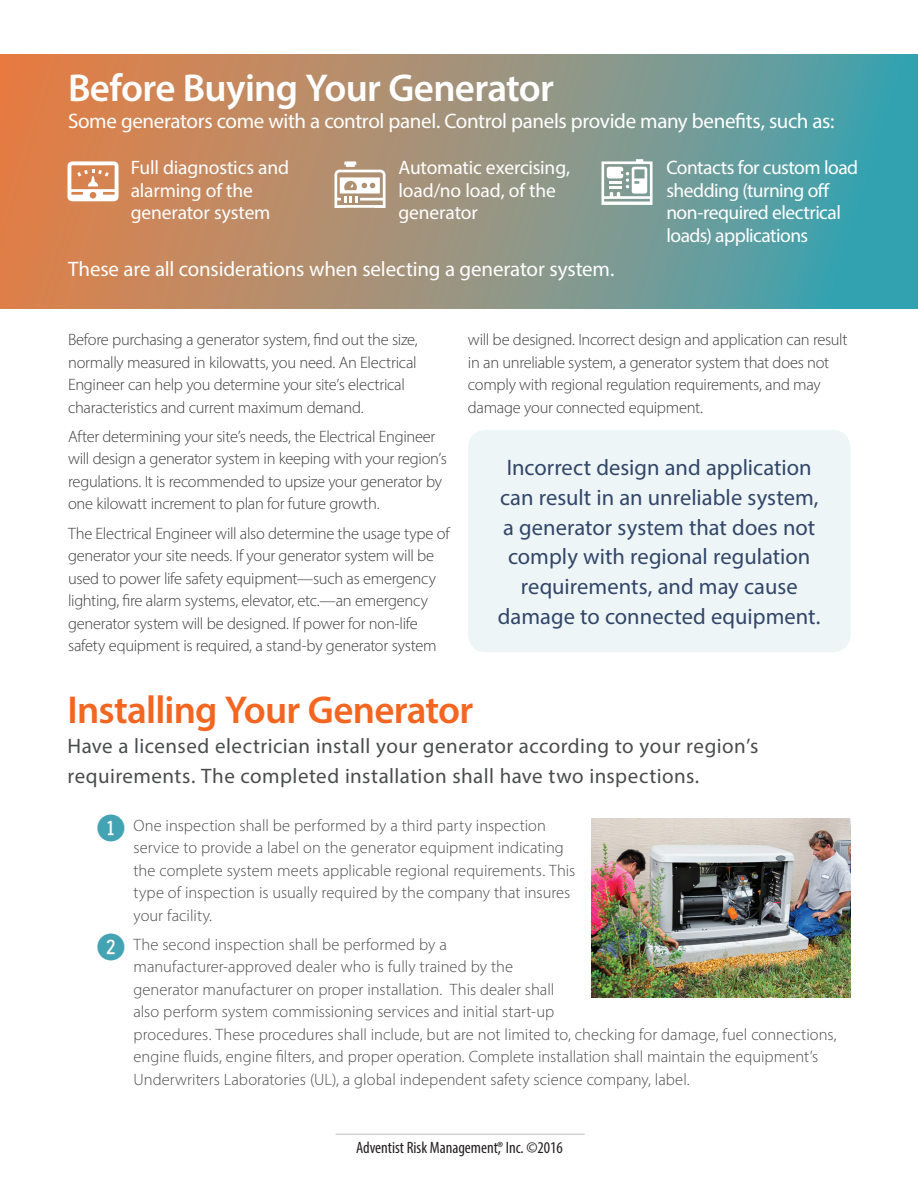
<style>
.page{position:relative;width:918px;height:1188px;background:#fff}
.page>*{position:absolute;margin:0;border:0;box-sizing:border-box;transform-origin:0 0}
.t1{font:600 39px "Myriad Pro";letter-spacing:-.02em;color:#fff}
.t2{font:600 39px "Myriad Pro";letter-spacing:-.02em;color:#f36621}
.t3{font:22.5px/30px "Myriad Pro";color:#324669;text-align:center}
.t4{font:21px "Myriad Pro";letter-spacing:-.015em;color:#fff}
.t5{font:21px/30px "Myriad Pro";letter-spacing:.02em;color:#4b4c4d}
.t6{font:19.5px/22.5px "Myriad Pro";letter-spacing:-.015em;color:#fff}
.t7{font:300 16.5px/22.5px "Myriad Pro";letter-spacing:-.02em;color:#3e3e3f}
.t8{font:300 16.5px/22.5px "Myriad Pro";color:#4b4c4d}
.t9{font:condensed 16.5px "Myriad Pro";color:#231f20}
.s1{font-family:"Fyra Numeric Circle Closed";font-weight:400;font-size:36px;color:#44a3b2}
</style>
<div class="page">
<hr style="left:336px;top:1134px;width:249px;height:1px;background:#bcbdc0">
<img style="left:591px;top:819px;width:259px;height:179px">
<svg style="left:0;top:54px;width:918px;height:255px;background:#96927d"></svg>
<svg style="left:68px;top:161px;width:51px;height:40px"></svg>
<svg style="left:335px;top:161px;width:51px;height:46px"></svg>
<svg style="left:602px;top:159px;width:51px;height:46px"></svg>
<div style="left:468px;top:430px;width:382px;height:222px;background:#eef5f6;border-radius:18px"></div>
<h1 class="t1" style="left:68px;top:63px;width:487px">Before Buying Your Generator</h1>
<p class="t4" style="left:68px;top:108px;width:768px">Some generators come with a control panel. Control panels provide many benefits, such as:</p>
<p class="t6" style="left:131px;top:156px;width:160px">Full diagnostics and alarming of the generator system</p>
<p class="t6" style="left:399px;top:156px;width:173px">Automatic exercising, load/no load, of the generator</p>
<p class="t6" style="left:666px;top:156px;width:193px">Contacts for custom load shedding (turning off non-required electrical loads) applications</p>
<p class="t4" style="left:68px;top:256px;width:548px">These are all considerations when selecting a generator system.</p>
<p class="t7" style="left:68px;top:328px;width:351px">Before purchasing a generator system, find out the size, normally measured in kilowatts, you need. An Electrical Engineer can help you determine your site’s electrical characteristics and current maximum demand.</p>
<p class="t7" style="left:68px;top:425px;width:380px">After determining your site’s needs, the Electrical Engineer will design a generator system in keeping with your region’s regulations. It is recommended to upsize your generator by one kilowatt increment to plan for future growth.</p>
<p class="t7" style="left:68px;top:522px;width:383px">The Electrical Engineer will also determine the usage type of generator your site needs. If your generator system will be used to power life safety equipment—such as emergency lighting, fire alarm systems, elevator, etc.—an emergency generator system will be designed. If power for non-life safety equipment is required, a stand-by generator system</p>
<p class="t7" style="left:468px;top:328px;width:381px">will be designed. Incorrect design and application can result in an unreliable system, a generator system that does not comply with regional regulation requirements, and may damage your connected equipment.</p>
<h2 class="t3" style="left:498px;top:452px;width:324px">Incorrect design and application can result in an unreliable system, a generator system that does not comply with regional regulation requirements, and may cause damage to connected equipment.</h2>
<h1 class="t2" style="left:68px;top:685px;width:407px">Installing Your Generator</h1>
<p class="t5" style="left:68px;top:730px;width:692px">Have a licensed electrician install your generator according to your region’s requirements. The completed installation shall have two inspections.</p>
<p class="t8" style="left:133px;top:814px;width:443px;text-indent:-37px"><span class="s1">1</span> One inspection shall be performed by a third party inspection service to provide a label on the generator equipment indicating the complete system meets applicable regional requirements. This type of inspection is usually required by the company that insures your facility.</p>
<p class="t8" style="left:133px;top:933px;width:705px;text-indent:-37px"><span class="s1">2</span> The second inspection shall be performed by a<br>manufacturer-approved dealer who is fully trained by the<br>generator manufacturer on proper installation. This dealer shall<br>also perform system commissioning services and initial start-up<br>procedures. These procedures shall include, but are not limited to, checking for damage, fuel connections, engine fluids, engine filters, and proper operation. Complete installation shall maintain the equipment’s Underwriters Laboratories (UL), a global independent safety science company, label.</p>
<p class="t9" style="left:356px;top:1137px;width:208px">Adventist Risk Management,® Inc. ©2016</p>
</div>
